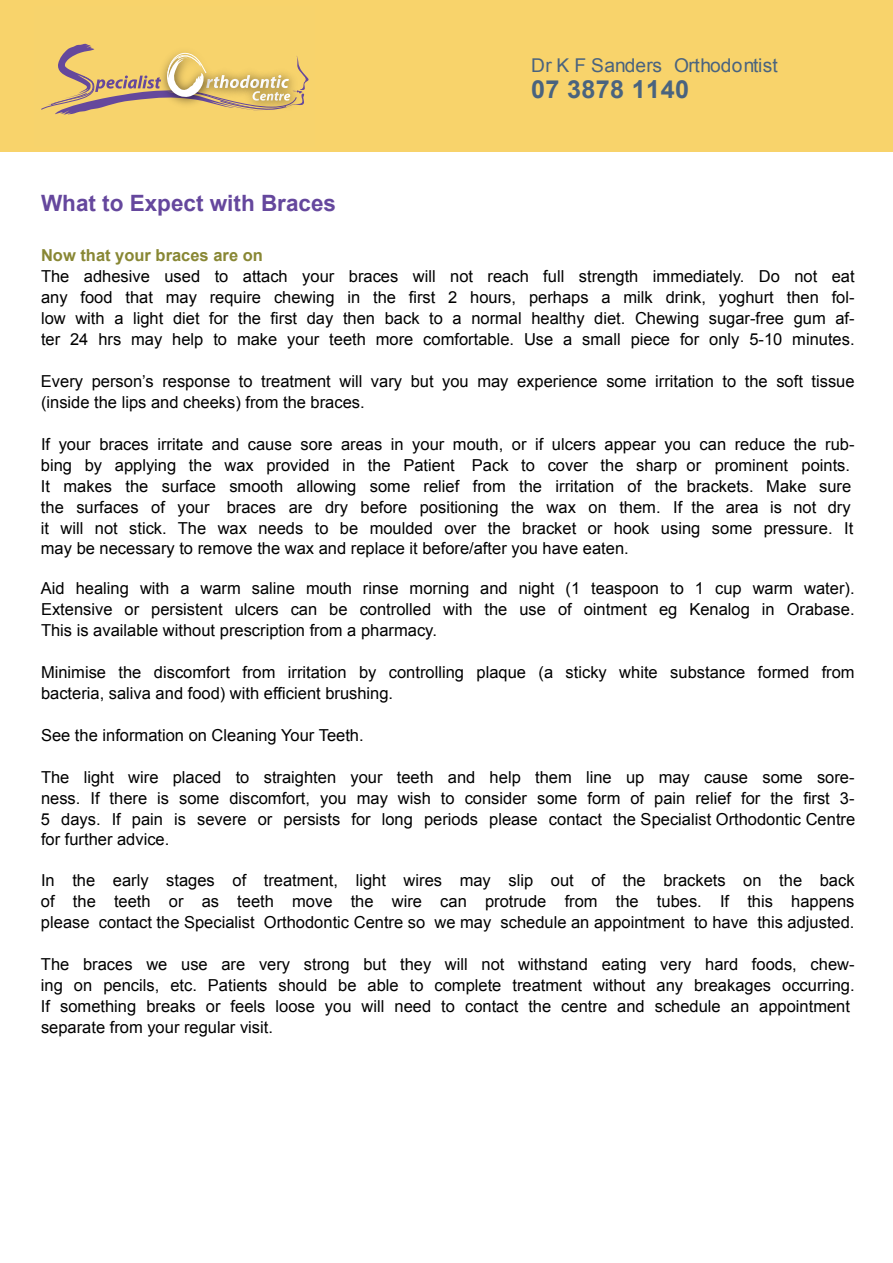
<style>
.page{position:relative;width:893px;height:1263px;background:#fff}
.page>*{position:absolute;margin:0;border:0;box-sizing:border-box;transform-origin:0 0}
.t1{font:700 24.9px "Arial";letter-spacing:.015em;color:#49637f}
.t2{font:700 22.5px "Arial";color:#65479d}
.t3{font:19.05px "Arial";letter-spacing:.005em;color:#49637f}
.t4{font:16.5px/21px "Arial";color:#000;text-align:justify}
.t5{font:700 16.5px "Arial";color:#888734}
</style>
<div class="page">
<div style="left:0;top:0;width:893px;height:152px;background:#f8d36b"></div>
<svg style="left:41px;top:44px;width:268px;height:71px"></svg>
<p class="t3" style="left:531px;top:52px;width:248px">Dr K F Sanders Orthodontist</p>
<h1 class="t1" style="left:531px;top:73px;width:159px">07 3878 1140</h1>
<h2 class="t2" style="left:41px;top:189px;width:297px">What to Expect with Braces</h2>
<p class="t5" style="left:41px;top:244px;width:223px">Now that your braces are on</p>
<p class="t4" style="left:41px;top:266px;width:815px">The adhesive used to attach your braces will not reach full strength immediately. Do not eat any food that may require chewing in the first 2 hours, perhaps a milk drink, yoghurt then fol&shy;low with a light diet for the first day then back to a normal healthy diet. Chewing sugar-free gum af&shy;ter 24 hrs may help to make your teeth more comfortable. Use a small piece for only 5-10 minutes.</p>
<p class="t4" style="left:41px;top:371px;width:815px">Every person’s response to treatment will vary but you may experience some irritation to the soft tissue (inside the lips and cheeks) from the braces.</p>
<p class="t4" style="left:41px;top:434px;width:815px;text-align:left">If your braces irritate and cause sore areas in your mouth, or if ulcers appear you can reduce the rub&shy;bing by applying the wax provided in the Patient Pack to cover the sharp or prominent points.<br>It makes the surface smooth allowing some relief from the irritation of the brackets. Make sure the surfaces of your braces are dry before positioning the wax on them. If the area is not dry it will not stick. The wax needs to be moulded over the bracket or hook using some pressure. It may be necessary to remove the wax and replace it before/after you have eaten.</p>
<p class="t4" style="left:41px;top:578px;width:815px">Aid healing with a warm saline mouth rinse morning and night (1 teaspoon to 1 cup warm water).<br>Extensive or persistent ulcers can be controlled with the use of ointment eg Kenalog in Orabase.<br>This is available without prescription from a pharmacy.</p>
<p class="t4" style="left:41px;top:662px;width:815px">Minimise the discomfort from irritation by controlling plaque (a sticky white substance formed from bacteria, saliva and food) with efficient brushing.</p>
<p class="t4" style="left:41px;top:725px;width:324px">See the information on Cleaning Your Teeth.</p>
<p class="t4" style="left:41px;top:767px;width:816px;line-height:20.5px">The light wire placed to straighten your teeth and help them line up may cause some sore&shy;ness. If there is some discomfort, you may wish to consider some form of pain relief for the first 3- 5 days. If pain is severe or persists for long periods please contact the Specialist Orthodontic Centre for further advice.</p>
<p class="t4" style="left:41px;top:870px;width:815px">In the early stages of treatment, light wires may slip out of the brackets on the back of the teeth or as teeth move the wire can protrude from the tubes. If this happens please contact the Specialist Orthodontic Centre so we may schedule an appointment to have this adjusted.</p>
<p class="t4" style="left:41px;top:954px;width:815px;text-align:left">The braces we use are very strong but they will not withstand eating very hard foods, chew&shy;ing on pencils, etc. Patients should be able to complete treatment without any breakages occurring.<br>If something breaks or feels loose you will need to contact the centre and schedule an appointment separate from your regular visit.</p>
</div>
